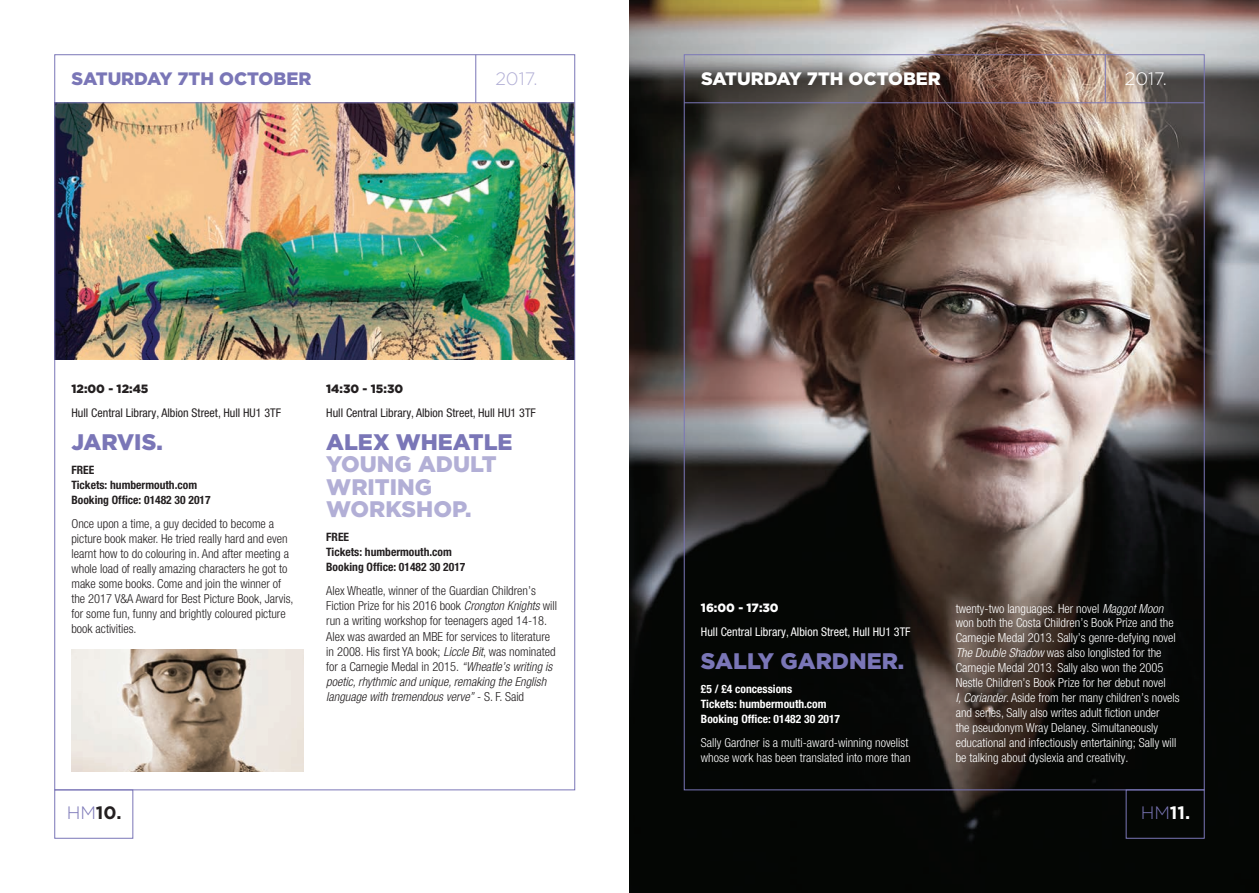
<style>
.page{position:relative;width:1259px;height:893px;background:#fff}
.page>*{position:absolute;margin:0;border:0;box-sizing:border-box;transform-origin:0 0}
.t1{font:900 22.5px "Gotham";color:#7a76b7}
.t2{font:900 22.5px/22.5px "Gotham";color:#b2afd6}
.t3{font:900 18px "Gotham";color:#7a76b7}
.t4{font:900 18px "Gotham";color:#fff}
.t5{font:700 18px "Gotham";color:#231f20}
.t6{font:300 18px "Gotham";color:#b2afd6}
.t7{font:700 18px "Gotham";color:#fff}
.t8{font:300 18px "Gotham";color:#fff}
.t9{font:300 condensed 12.45px/15px "Helvetica Neue LT Pro";color:#231f20}
.t10{font:300 condensed 12.45px/15px "Helvetica Neue LT Pro";color:#fff}
.t11{font:condensed 12px "Helvetica Neue LT Pro";color:#231f20}
.t12{font:condensed 12px "Helvetica Neue LT Pro";color:#fff}
.t13{font:900 12px "Gotham";color:#231f20}
.t14{font:900 12px "Gotham";color:#fff}
.t15{font:700 condensed 11.55px/15px "Helvetica Neue LT Pro";color:#231f20}
.t16{font:700 condensed 11.55px/15px "Helvetica Neue LT Pro";color:#fff}
.s1{font-style:italic}
.s2{font-weight:300;color:#7a76b7}
</style>
<div class="page">
<img style="left:56px;top:103px;width:517px;height:256px">
<img style="left:630px;top:0;width:629px;height:893px">
<hr style="left:475px;top:55px;width:1px;height:48px;background:#7a76b7">
<div style="left:54px;top:790px;width:79px;height:48px;border:1px solid #7a76b7"></div>
<hr style="left:55px;top:102px;width:520px;height:1px;background:#7a76b7">
<hr style="left:1105px;top:55px;width:1px;height:48px;background:#7a76b7">
<hr style="left:684px;top:102px;width:520px;height:1px;background:#7a76b7">
<img style="left:72px;top:649px;width:231px;height:123px">
<h2 class="t3" style="left:72px;top:68px;width:241px">SATURDAY 7TH OCTOBER</h2>
<h2 class="t6" style="left:495px;top:69px;width:44px">2017.</h2>
<p class="t13" style="left:71px;top:382px;width:79px">12:00 - 12:45</p>
<p class="t11" style="left:71px;top:406px;width:211px">Hull Central Library, Albion Street, Hull HU1 3TF</p>
<h1 class="t1" style="left:71px;top:429px;width:93px">JARVIS.</h1>
<p class="t15" style="left:71px;top:462px;width:141px">FREE<br>Tickets: humbermouth.com<br>Booking Office: 01482 30 2017</p>
<p class="t9" style="left:71px;top:516px;width:224px">Once upon a time, a guy decided to become a picture book maker. He tried really hard and even learnt how to do colouring in. And after meeting a whole load of really amazing characters he got to make some books. Come and join the winner of the 2017 V&amp;A Award for Best Picture Book, Jarvis, for some fun, funny and brightly coloured picture book activities.</p>
<p class="t13" style="left:326px;top:382px;width:78px">14:30 - 15:30</p>
<p class="t11" style="left:326px;top:406px;width:211px">Hull Central Library, Albion Street, Hull HU1 3TF</p>
<h1 class="t1" style="left:326px;top:429px;width:188px">ALEX WHEATLE</h1>
<h1 class="t2" style="left:326px;top:453px;width:172px">YOUNG ADULT<br>WRITING<br>WORKSHOP.</h1>
<p class="t15" style="left:326px;top:530px;width:141px">FREE<br>Tickets: humbermouth.com<br>Booking Office: 01482 30 2017</p>
<p class="t9" style="left:326px;top:583px;width:232px">Alex Wheatle, winner of the Guardian Children’s Fiction Prize for his 2016 book <span class="s1">Crongton Knights</span> will run a writing workshop for teenagers aged 14-18.<br>Alex was awarded an MBE for services to literature in 2008. His first YA book; <span class="s1">Liccle Bit</span>, was nominated for a Carnegie Medal in 2015. <span class="s1">“Wheatle’s writing is poetic, rhythmic and unique, remaking the English language with tremendous verve”</span> - S. F. Said</p>
<h2 class="t5" style="left:67px;top:802px;width:56px"><span class="s2">HM</span>10.</h2>
<h2 class="t4" style="left:701px;top:68px;width:241px">SATURDAY 7TH OCTOBER</h2>
<h2 class="t8" style="left:1124px;top:69px;width:44px">2017.</h2>
<p class="t14" style="left:701px;top:601px;width:79px">16:00 - 17:30</p>
<p class="t12" style="left:701px;top:625px;width:211px">Hull Central Library, Albion Street, Hull HU1 3TF</p>
<h1 class="t1" style="left:701px;top:648px;width:205px">SALLY GARDNER.</h1>
<p class="t16" style="left:701px;top:682px;width:141px">£5 / £4 concessions<br>Tickets: humbermouth.com<br>Booking Office: 01482 30 2017</p>
<p class="t10" style="left:701px;top:735px;width:211px">Sally Gardner is a multi-award-winning novelist whose work has been translated into more than</p>
<p class="t10" style="left:955px;top:601px;width:225px">twenty-two languages. Her novel <span class="s1">Maggot Moon </span>won both the Costa Children’s Book Prize and the Carnegie Medal 2013. Sally’s genre-defying novel <span class="s1">The Double Shadow</span> was also longlisted for the Carnegie Medal 2013. Sally also won the 2005<br>Nestle Children’s Book Prize for her debut novel<br><span class="s1">I, Coriander</span>. Aside from her many children’s novels and series, Sally also writes adult fiction under<br>the pseudonym Wray Delaney. Simultaneously educational and infectiously entertaining; Sally will be talking about dyslexia and creativity.</p>
<h2 class="t7" style="left:1140px;top:802px;width:51px"><span class="s2">HM</span>11.</h2>
</div>
